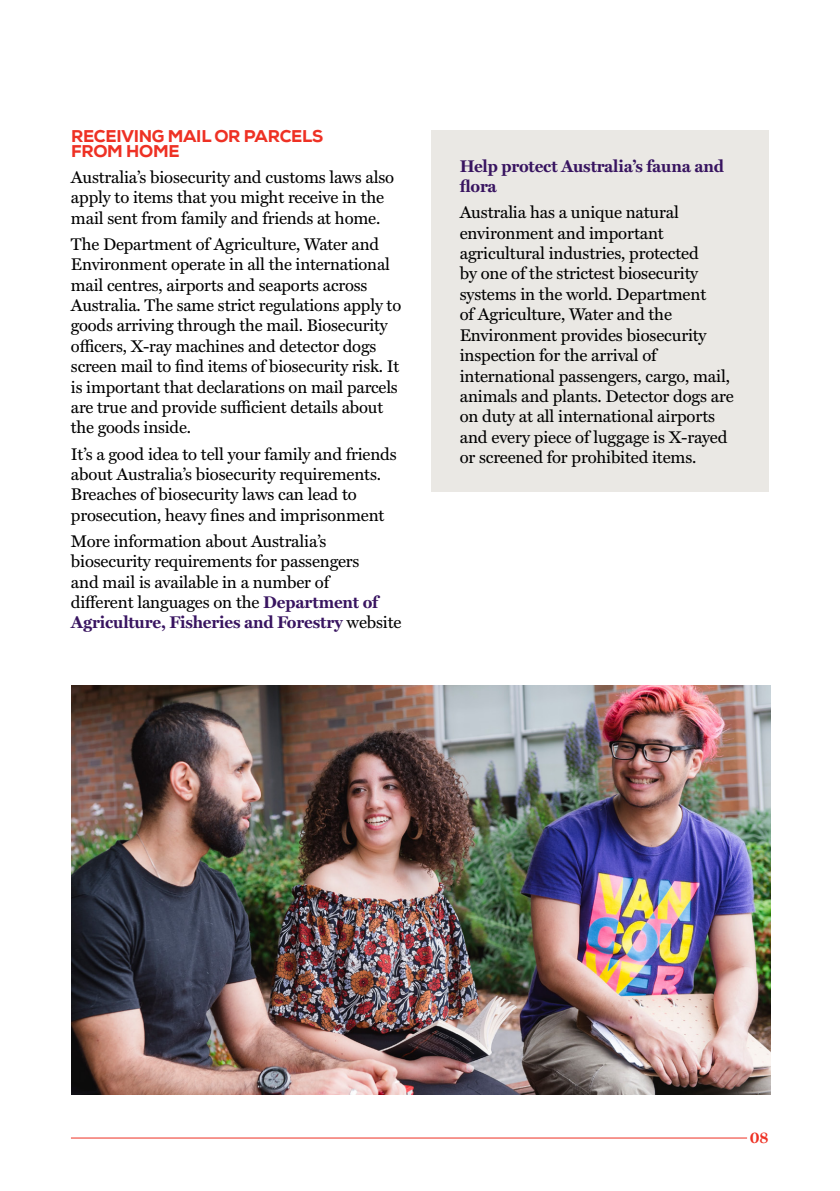
<style>
.page{position:relative;width:840px;height:1191px;background:#fff}
.page>*{position:absolute;margin:0;border:0;box-sizing:border-box;transform-origin:0 0}
.t1{font:17px/20.4px "Miller Text";letter-spacing:-.01em;color:#000}
.t2{font:700 17px/20.4px "Miller Text";letter-spacing:-.01em;color:#381460}
.t3{font:800 17px/14.4px "Nexa";letter-spacing:-.015em;color:#ee3124}
.t4{font:700 15px "Miller Text";color:#ee3124}
.s1{font-weight:700;color:#381460}
</style>
<div class="page">
<hr style="left:71px;top:1137px;width:675px;height:1px;background:#ee3124">
<div style="left:431px;top:130px;width:337px;height:361px;background:#eae8e4"></div>
<img style="left:71px;top:686px;width:698px;height:408px">
<p class="t3" style="left:71px;top:129px;width:253px">RECEIVING MAIL OR PARCELS<br>FROM HOME</p>
<p class="t1" style="left:71px;top:166px;width:324px">Australia’s biosecurity and customs laws also apply to items that you might receive in the mail sent from family and friends at home.</p>
<p class="t1" style="left:71px;top:232px;width:331px">The Department of Agriculture, Water and Environment operate in all the international mail centres, airports and seaports across Australia. The same strict regulations apply to goods arriving through the mail. Biosecurity officers, X-ray machines and detector dogs screen mail to find items of biosecurity risk. It is important that declarations on mail parcels are true and provide sufficient details about the goods inside.</p>
<p class="t1" style="left:71px;top:442px;width:327px">It’s a good idea to tell your family and friends about Australia’s biosecurity requirements.<br>Breaches of biosecurity laws can lead to prosecution, heavy fines and imprisonment</p>
<p class="t1" style="left:71px;top:529px;width:332px">More information about Australia’s biosecurity requirements for passengers<br>and mail is available in a number of<br>different languages on the <span class="s1">Department of Agriculture, Fisheries and Forestry</span> website</p>
<p class="t2" style="left:459px;top:155px;width:266px">Help protect Australia’s fauna and flora</p>
<p class="t1" style="left:459px;top:201px;width:275px">Australia has a unique natural environment and important agricultural industries, protected<br>by one of the strictest biosecurity systems in the world. Department<br>of Agriculture, Water and the Environment provides biosecurity inspection for the arrival of international passengers, cargo, mail, animals and plants. Detector dogs are on duty at all international airports and every piece of luggage is X-rayed or screened for prohibited items.</p>
<p class="t4" style="left:749px;top:1125px;width:20px">08</p>
</div>
